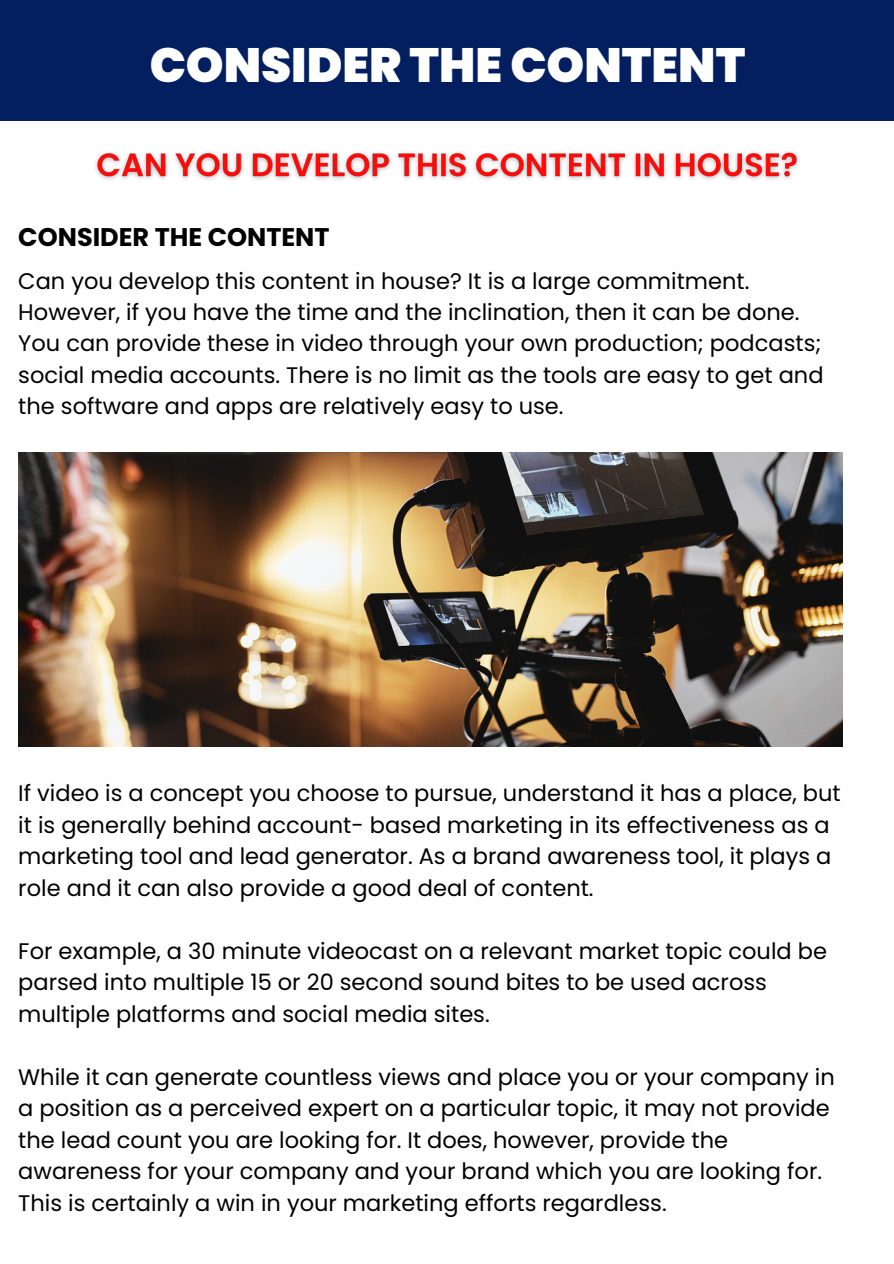
<style>
.page{position:relative;width:894px;height:1264px;background:#fff}
.page>*{position:absolute;margin:0;border:0;box-sizing:border-box;transform-origin:0 0}
.t1{font:900 48px "Poppins";color:#fff}
.t2{font:700 25.5px "Poppins";color:#000}
.t3{font:22.5px/31.5px "Poppins";color:#000}
</style>
<div class="page">
<div style="left:0;top:0;width:893px;height:121px;background:#041f60"></div>
<img style="left:18px;top:452px;width:823px;height:294px">
<img style="left:95px;top:152px;width:704px;height:28px">
<h1 class="t1" style="left:150px;top:31px;width:597px">CONSIDER THE CONTENT</h1>
<p class="t2" style="left:18px;top:219px;width:313px">CONSIDER THE CONTENT</p>
<p class="t3" style="left:18px;top:265px;width:806px">Can you develop this content in house? It is a large commitment.<br>However, if you have the time and the inclination, then it can be done.<br>You can provide these in video through your own production; podcasts; social media accounts. There is no limit as the tools are easy to get and the software and apps are relatively easy to use.</p>
<p class="t3" style="left:18px;top:777px;width:823px">If video is a concept you choose to pursue, understand it has a place, but it is generally behind account- based marketing in its effectiveness as a marketing tool and lead generator. As a brand awareness tool, it plays a role and it can also provide a good deal of content.</p>
<p class="t3" style="left:18px;top:935px;width:810px">For example, a 30 minute videocast on a relevant market topic could be parsed into multiple 15 or 20 second sound bites to be used across multiple platforms and social media sites.</p>
<p class="t3" style="left:18px;top:1061px;width:817px">While it can generate countless views and place you or your company in a position as a perceived expert on a particular topic, it may not provide the lead count you are looking for. It does, however, provide the awareness for your company and your brand which you are looking for.<br>This is certainly a win in your marketing efforts regardless.</p>
</div>
